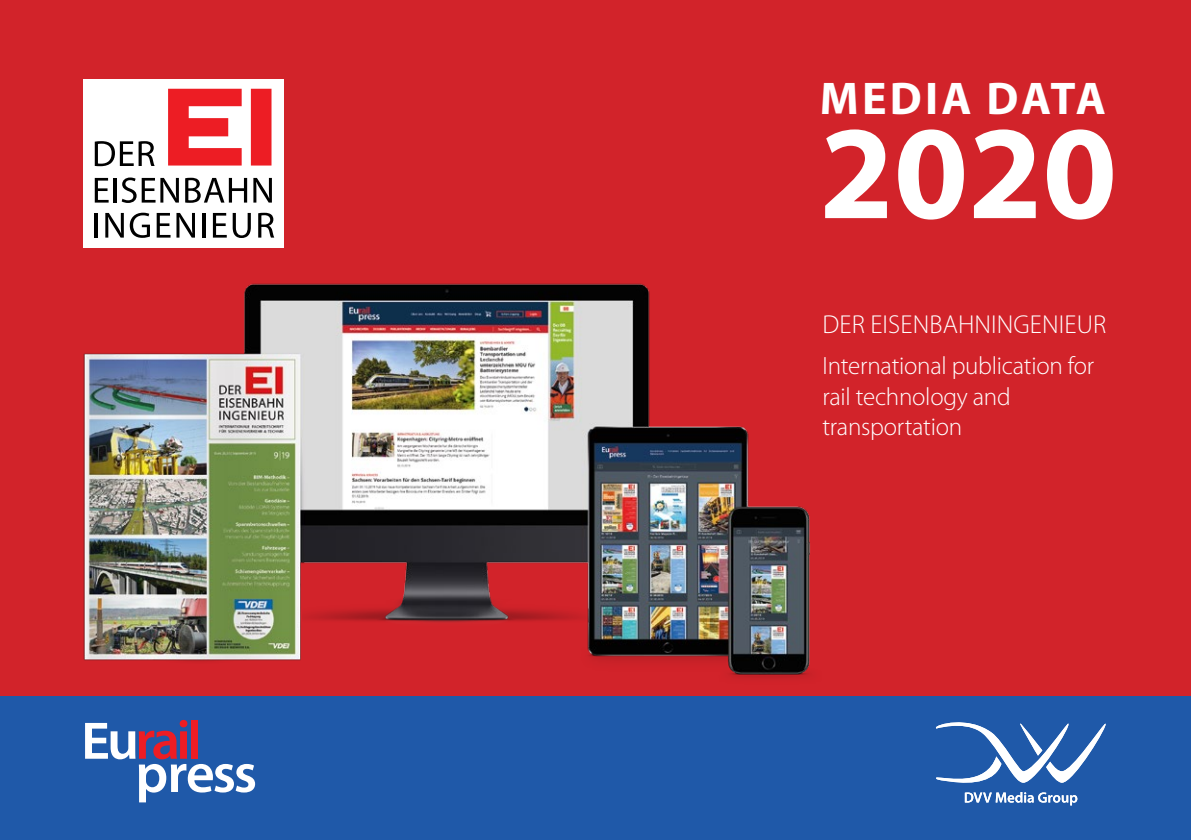
<style>
.page{position:relative;width:1191px;height:840px;background:#fff}
.page>*{position:absolute;margin:0;border:0;box-sizing:border-box;transform-origin:0 0}
.t1{font:700 134px "Myriad Pro";color:#fff}
.t2{font:700 46px "Myriad Pro";letter-spacing:.07em;color:#fff}
.t3{font:300 26px "Myriad Pro";letter-spacing:.005em;color:#fff}
.t4{font:300 25px/30px "Myriad Pro";letter-spacing:-.01em;color:#fff}
</style>
<div class="page">
<div style="left:0;top:0;width:1191px;height:709px;background:#d2232a"></div>
<div style="left:0;top:696px;width:1191px;height:143px;background:#1f59a9"></div>
<div style="left:83px;top:79px;width:200px;height:168px;background:#fff"></div>
<svg style="left:95px;top:141px;width:59px;height:12px"></svg>
<svg style="left:168px;top:89px;width:103px;height:64px"></svg>
<svg style="left:936px;top:722px;width:170px;height:83px"></svg>
<img style="left:83px;top:153px;width:727px;height:650px">
<h2 class="t2" style="left:820px;top:68px;width:287px">MEDIA DATA</h2>
<h1 class="t1" style="left:819px;top:85px;width:299px">2020</h1>
<p class="t3" style="left:822px;top:310px;width:285px">DER EISENBAHNINGENIEUR</p>
<p class="t4" style="left:822px;top:351px;width:273px">International publication for rail technology and transportation</p>
</div>
